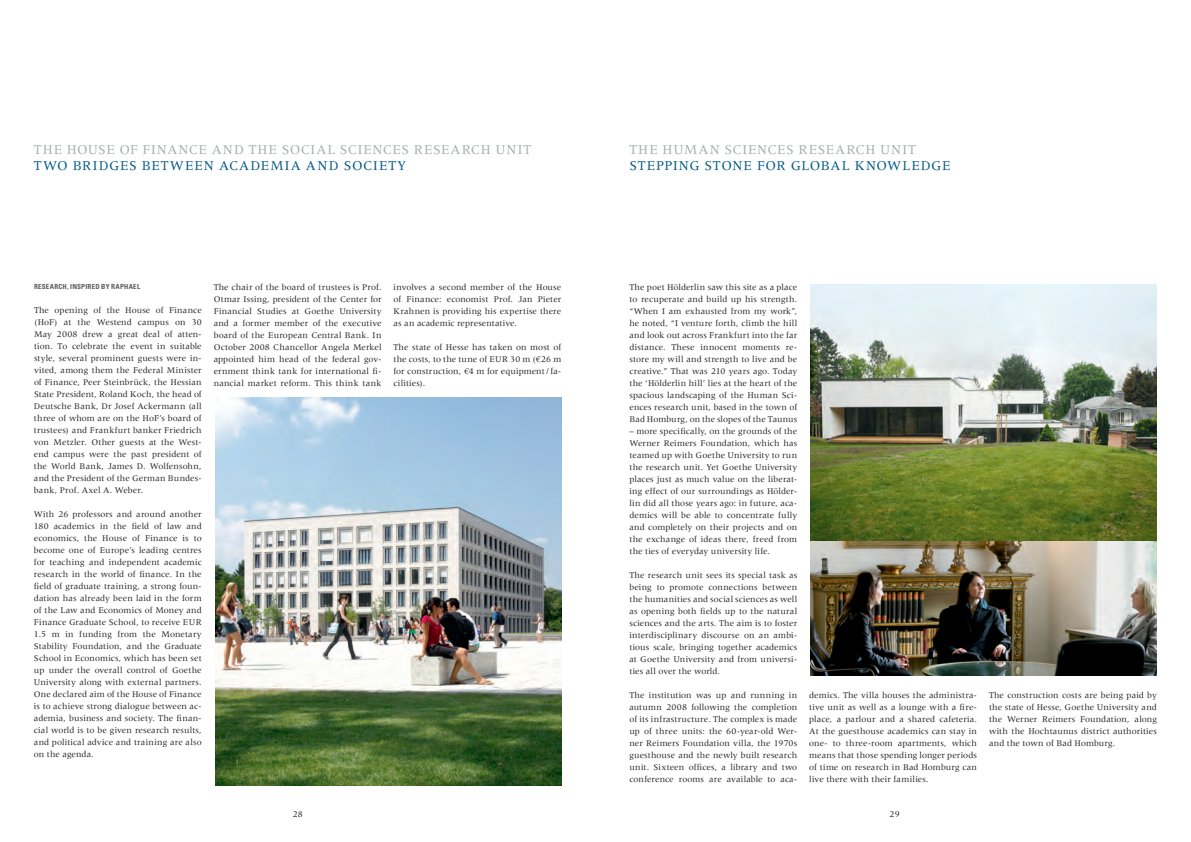
<style>
.page{position:relative;width:1191px;height:842px;background:#fff}
.page>*{position:absolute;margin:0;border:0;box-sizing:border-box;transform-origin:0 0}
.t1{font:14px "Meridien LT Std";letter-spacing:.06em;color:#a5aeae}
.t2{font:14px "Meridien LT Std";letter-spacing:.085em;color:#005883}
.t3{font:14px "Meridien LT Std";letter-spacing:.06em;color:#005883}
.t4{font:9px/12px "Meridien LT Std";letter-spacing:.01em;color:#231f20;text-align:justify}
.t5{font:700 condensed 7px "Univers LT Std";letter-spacing:.03em;color:#5a5e5b}
</style>
<div class="page">
<img style="left:215px;top:397px;width:346px;height:388px">
<img style="left:810px;top:540px;width:347px;height:136px">
<img style="left:810px;top:284px;width:347px;height:256px">
<h1 class="t1" style="left:34px;top:142px;width:498px">the House of Finance and the Social Sciences research unit</h1>
<h1 class="t2" style="left:34px;top:158px;width:373px">Two bridges between academia and society</h1>
<h1 class="t1" style="left:629px;top:142px;width:46px">The Hum</h1>
<h1 class="t1" style="left:698px;top:142px;width:219px">an Sciences research unit</h1>
<h1 class="t3" style="left:629px;top:158px;width:322px">Stepping stone for global knowledge</h1>
<p class="t5" style="left:34px;top:282px;width:108px">RESEARCH, INSPIRED BY RAPHAEL</p>
<p class="t4" style="left:34px;top:304px;width:169px">The opening of the House of Finance (HoF) at the Westend campus on 30<br>May 2008 drew a great deal of atten&shy;tion. To celebrate the event in suitable style, several prominent guests were in&shy;vited, among them the Federal Minister of Finance, Peer Steinbrück, the Hessian State President, Roland Koch, the head of Deutsche Bank, Dr Josef Ackermann (all three of whom are on the HoF’s board of trustees) and Frankfurt banker Friedrich von Metzler. Other guests at the West&shy;end campus were the past president of the World Bank, James D. Wolfensohn, and the President of the German Bundes&shy;bank, Prof. Axel A. Weber.</p>
<p class="t4" style="left:34px;top:508px;width:169px">With 26 professors and around another 180 academics in the field of law and economics, the House of Finance is to become one of Europe’s leading centres for teaching and independent academic research in the world of finance. In the field of graduate training, a strong foun&shy;dation has already been laid in the form of the Law and Economics of Money and Finance Graduate School, to receive EUR 1.5 m in funding from the Monetary Stability Foundation, and the Graduate School in Economics, which has been set up under the overall control of Goethe University along with external partners.<br>One declared aim of the House of Finance is to achieve strong dialogue between ac&shy;ademia, business and society. The finan&shy;cial world is to be given research results, and political advice and training are also on the agenda.</p>
<p class="t4" style="left:214px;top:281px;width:169px">The chair of the board of trustees is Prof.<br>Otmar Issing, president of the Center for Financial Studies at Goethe University and a former member of the executive board of the European Central Bank. In October 2008 C hancellor Angela Merkel appointed him head of the federal gov&shy;ernment think tank for international fi&shy;nancial market reform. This think tank</p>
<p class="t4" style="left:393px;top:281px;width:169px">involves a second member of the House of Finance: economist Prof. Jan Pieter Krahnen is providing his expertise there as an academic representative.</p>
<p class="t4" style="left:393px;top:341px;width:169px">The state of Hesse has taken on most of the costs, to the tune of EUR 30 m (€26 m for construction, €4 m for equipment/fa&shy;cilities).</p>
<p class="t4" style="left:629px;top:281px;width:169px">The poet Hölderlin saw this site as a place to recuperate and build up his strength. “When I am exhausted from my work”, he noted, “I venture forth, climb the hill and look out across Frankfurt into the far distance. These innocent moments re&shy;store my will and strength to live and be creative.” That was 210 years ago. Today the ‘Hölderlin hill’ lies at the heart of the spacious landscaping of the Human Sci&shy;ences research unit, based in the town of Bad Homburg, on the slopes of the Taunus</p>
<p class="t4" style="left:629px;top:425px;width:169px">– more specifically, on the grounds of the Werner Reimers Foundation, which has teamed up with Goethe University to run the research unit. Yet Goethe University places just as much value on the liberat&shy;ing effect of our surroundings as Hölder&shy;lin did all those years ago: in future, aca&shy;demics will be able to concentrate fully and completely on their projects and on the exchange of ideas there, freed from the ties of everyday university life.</p>
<p class="t4" style="left:629px;top:569px;width:169px">The research unit sees its special task as being to promote connections between the humanities and social sciences as well as opening both fields up to the natural sciences and the arts. The aim is to foster interdisciplinary discourse on an ambi&shy;tious scale, bringing together academics at Goethe University and from universi&shy;ties all over the world.</p>
<p class="t4" style="left:629px;top:689px;width:169px">The institution was up and running in autumn 2008 following the completion of its infrastructure. The complex is made up of three units: the 60-year-old Wer&shy;ner Reimers Foundation villa, the 1970s guesthouse and the newly built research unit. Sixteen offices, a library and two conference rooms are available to aca-</p>
<p class="t4" style="left:809px;top:689px;width:169px">demics. The villa houses the administra&shy;tive unit as well as a lounge with a fire&shy;place, a parlour and a shared cafeteria.<br>At the guesthouse academics can stay in one- to three-room apartments, which means that those spending longer periods of time on research in Bad Homburg can live there with their families.</p>
<p class="t4" style="left:989px;top:689px;width:169px">The construction costs are being paid by the state of Hesse, Goethe University and the Werner Reimers Foundation, along with the Hochtaunus district authorities and the town of Bad Homburg.</p>
<p class="t4" style="left:293px;top:808px;width:12px">28</p>
<p class="t4" style="left:889px;top:808px;width:12px">29</p>
</div>
